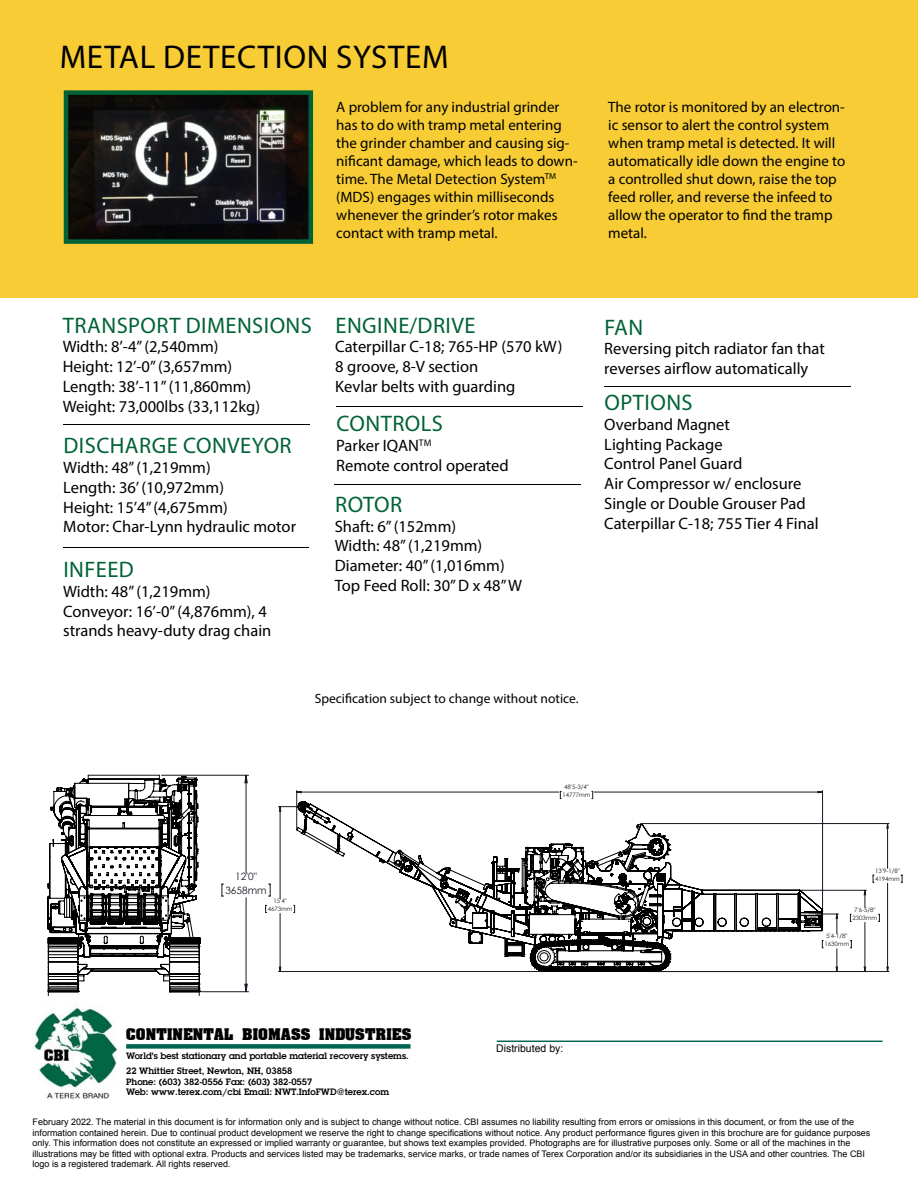
<style>
.page{position:relative;width:918px;height:1188px;background:#fff}
.page>*{position:absolute;margin:0;border:0;box-sizing:border-box;transform-origin:0 0}
.t1{font:33px "Myriad Pro";letter-spacing:.02em;color:#000}
.t2{font:22.5px "Myriad Pro";letter-spacing:.02em;color:#006237}
.t3{font:300 18px "Aachen";color:#000}
.t4{font:16.5px/19.8px "Myriad Pro";color:#000}
.t5{font:15px/18px "Myriad Pro";color:#000}
.t6{font:13.5px "Myriad Pro";color:#000}
.t7{font:10.5px "Arial";color:#000}
.t8{font:10.05px/13.5px "Century Gothic";color:#181823;text-align:center}
.t9{font:9px/10.5px "Arial";color:#000}
.t10{font:600 9px/15px "Lubalin Graph LT";color:#000}
.t11{font:6px/8.1px "Century Gothic";color:#181823;text-align:center}
.t12{font:5.25px "Century Gothic";color:#000}
.t13{font:3.15px "Century Gothic";color:#000}
</style>
<div class="page">
<div style="left:0;top:0;width:918px;height:297px;background:#f7cc34"></div>
<img style="left:69px;top:95px;width:239px;height:144px">
<div style="left:64px;top:90px;width:249px;height:154px;border:4px solid #006237"></div>
<hr style="left:400px;top:770px;width:189px;height:1px;background:#181823">
<hr style="left:624px;top:770px;width:199px;height:1px;background:#181823">
<hr style="left:917px;top:900px;width:1px;height:72px;background:#181823">
<hr style="left:917px;top:802px;width:1px;height:83px;background:#181823">
<svg style="left:285px;top:791px;width:531px;height:181px"></svg>
<svg style="left:816px;top:770px;width:87px;height:202px"></svg>
<svg style="left:296px;top:801px;width:527px;height:171px"></svg>
<svg style="left:526px;top:852px;width:2px;height:9px"></svg>
<svg style="left:582px;top:852px;width:2px;height:14px"></svg>
<svg style="left:526px;top:870px;width:2px;height:34px"></svg>
<svg style="left:200px;top:774px;width:85px;height:219px"></svg>
<svg style="left:200px;top:776px;width:48px;height:217px"></svg>
<hr style="left:87px;top:1187px;width:46px;height:1px;background:#181823">
<hr style="left:87px;top:1115px;width:85px;height:1px;background:#181823">
<hr style="left:149px;top:1022px;width:50px;height:1px;background:#181823">
<svg style="left:222px;top:884px;width:1px;height:13px"></svg>
<svg style="left:269px;top:884px;width:2px;height:13px"></svg>
<hr style="left:162px;top:775px;width:87px;height:1px;background:#181823">
<hr style="left:201px;top:991px;width:48px;height:1px;background:#181823">
<svg style="left:245px;top:776px;width:2px;height:215px"></svg>
<svg style="left:47px;top:774px;width:153px;height:221px"></svg>
<hr style="left:63px;top:425px;width:247px;height:1px;background:#000">
<hr style="left:63px;top:547px;width:246px;height:1px;background:#000">
<hr style="left:334px;top:484px;width:247px;height:1px;background:#000">
<hr style="left:336px;top:406px;width:246px;height:1px;background:#000">
<hr style="left:604px;top:386px;width:247px;height:1px;background:#000">
<img style="left:33px;top:1003px;width:85px;height:96px">
<hr style="left:497px;top:1041px;width:386px;height:1px;background:#006652">
<div style="left:126px;top:1044px;width:285px;height:5px;background:#006652"></div>
<h1 class="t1" style="left:60px;top:37px;width:390px">METAL DETECTION SYSTEM</h1>
<p class="t5" style="left:336px;top:98px;width:243px">A problem for any industrial grinder has to do with tramp metal entering the grinder chamber and causing sig&shy;nificant damage, which leads to down&shy;time. The Metal Detection System<sup>TM </sup>(MDS) engages within milliseconds whenever the grinder’s rotor makes contact with tramp metal.</p>
<p class="t5" style="left:608px;top:98px;width:239px">The rotor is monitored by an electron&shy;ic sensor to alert the control system when tramp metal is detected. It will automatically idle down the engine to a controlled shut down, raise the top feed roller, and reverse the infeed to allow the operator to find the tramp metal.</p>
<h2 class="t2" style="left:63px;top:311px;width:251px">TRANSPORT DIMENSIONS</h2>
<h3 class="t4" style="left:63px;top:337px;width:199px">Width: 8’-4” (2,540mm)<br>Height: 12’-0” (3,657mm)<br>Length: 38’-11” (11,860mm)<br>Weight: 73,000lbs (33,112kg)</h3>
<h2 class="t2" style="left:64px;top:432px;width:230px">DISCHARGE CONVEYOR</h2>
<h3 class="t4" style="left:63px;top:457px;width:234px">Width: 48” (1,219mm)<br>Length: 36’ (10,972mm)<br>Height: 15’4” (4,675mm)<br>Motor: Char-Lynn hydraulic motor</h3>
<h2 class="t2" style="left:63px;top:556px;width:72px">INFEED</h2>
<h3 class="t4" style="left:63px;top:581px;width:210px">Width: 48” (1,219mm)<br>Conveyor: 16’-0” (4,876mm), 4 strands heavy-duty drag chain</h3>
<h2 class="t2" style="left:336px;top:311px;width:141px">ENGINE/DRIVE</h2>
<h3 class="t4" style="left:335px;top:337px;width:229px">Caterpillar C-18; 765-HP (570 kW)<br>8 groove, 8-V section<br>Kevlar belts with guarding</h3>
<h2 class="t2" style="left:336px;top:410px;width:108px">CONTROLS</h2>
<h3 class="t4" style="left:336px;top:435px;width:174px">Parker IQAN<sup>TM<br></sup>Remote control operated</h3>
<h2 class="t2" style="left:335px;top:490px;width:69px">ROTOR</h2>
<h3 class="t4" style="left:335px;top:516px;width:189px">Shaft: 6” (152mm)<br>Width: 48” (1,219mm)<br>Diameter: 40” (1,016mm)<br>Top Feed Roll: 30” D x 48” W</h3>
<p class="t13" style="left:411px;top:529px;width:3px">7</p>
<h2 class="t2" style="left:605px;top:313px;width:40px">FAN</h2>
<h3 class="t4" style="left:604px;top:339px;width:222px">Reversing pitch radiator fan that reverses airflow automatically</h3>
<h2 class="t2" style="left:605px;top:389px;width:90px">OPTIONS</h2>
<h3 class="t4" style="left:604px;top:414px;width:216px">Overband Magnet<br>Lighting Package<br>Control Panel Guard<br>Air Compressor w/ enclosure<br>Single or Double Grouser Pad<br>Caterpillar C-18; 755 Tier 4 Final</h3>
<h3 class="t6" style="left:315px;top:690px;width:265px">Specification subject to change without notice.</h3>
<p class="t8" style="left:225px;top:870px;width:43px">12'0"<br>3658mm</p>
<p class="t11" style="left:268px;top:897px;width:26px">15'4"<br>4673mm</p>
<h3 class="t3" style="left:126px;top:1024px;width:287px">CONTINENTAL BIOMASS INDUSTRIES</h3>
<p class="t12" style="left:370px;top:1027px;width:5px">D</p>
<p class="t10" style="left:126px;top:1048px;width:284px">World’s best stationary and portable material recovery systems.<br>22 Whittier Street, Newton, NH, 03858</p>
<p class="t10" style="left:126px;top:1076px;width:265px;line-height:10.8px">Phone: (603) 382-0556 Fax: (603) 382-0557<br>Web: www.terex.com/cbi Email: NWT.InfoFWD@terex.com</p>
<p class="t11" style="left:562px;top:783px;width:30px">48'5-3/4"<br>14777mm</p>
<p class="t7" style="left:496px;top:1041px;width:69px">Distributed by:</p>
<p class="t11" style="left:875px;top:867px;width:26px;text-align:left">13'9-1/8"<br>4194mm</p>
<p class="t11" style="left:852px;top:906px;width:26px">7'6-5/8"<br>2303mm</p>
<p class="t11" style="left:824px;top:932px;width:26px">5'4-1/8"<br>1630mm</p>
<p class="t9" style="left:33px;top:1117px;width:839px">February 2022. The material in this document is for information only and is subject to change without notice. CBI assumes no liability resulting from errors or omissions in this document, or from the use of the information contained herein. Due to continual product development we reserve the right to change specifications without notice. Any product performance figures given in this brochure are for guidance purposes only. This information does not constitute an expressed or implied warranty or guarantee, but shows text examples provided. Photographs are for illustrative purposes only. Some or all of the machines in the illustrations may be fitted with optional extra. Products and services listed may be trademarks, service marks, or trade names of Terex Corporation and/or its subsidiaries in the USA and other countries. The CBI logo is a registered trademark. All rights reserved.</p>
</div>
